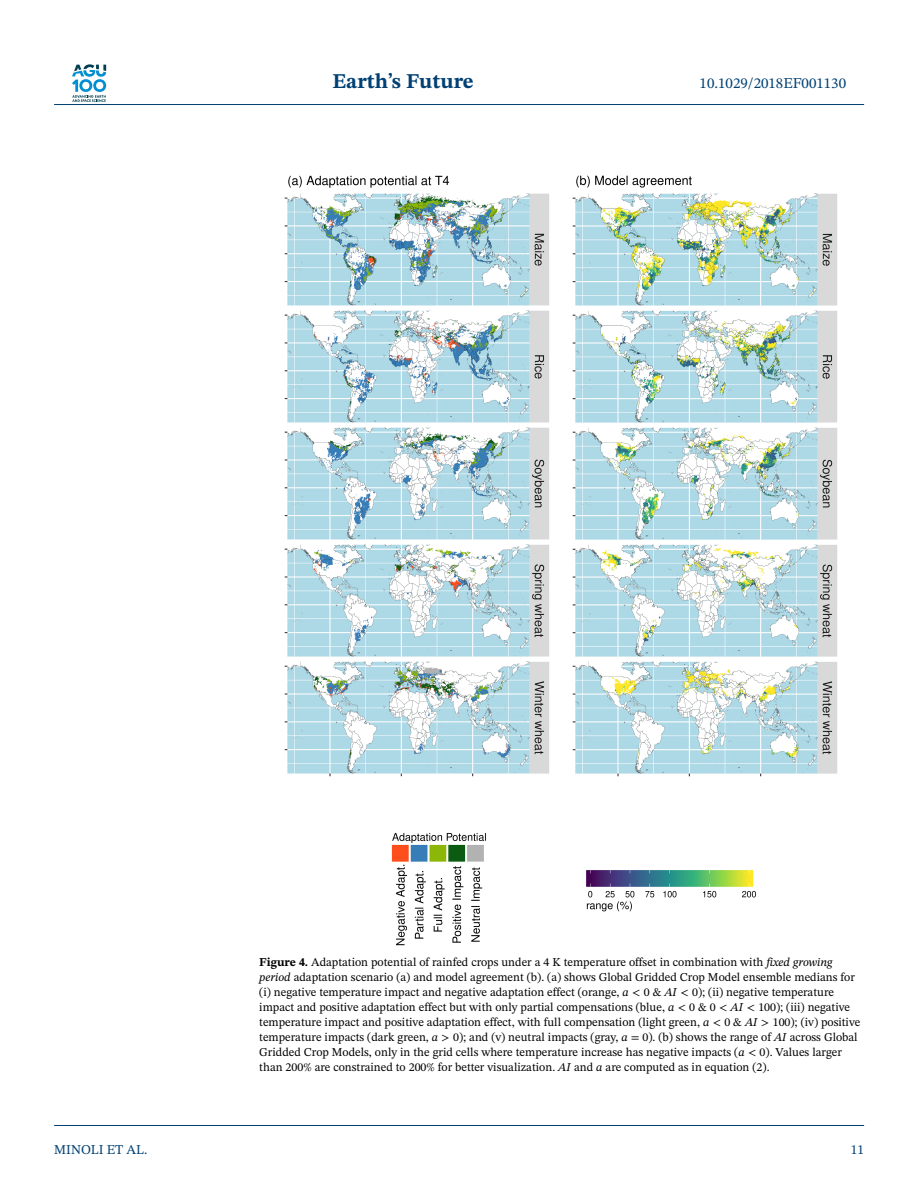
<style>
.page{position:relative;width:918px;height:1188px;background:#fff}
.page>*{position:absolute;margin:0;border:0;box-sizing:border-box;transform-origin:0 0}
.t1{font:700 21px "STIX Two Text";color:#004073}
.t2{font:15px "STIX Two Text";color:#004073}
.t3{font:13.5px "STIX Two Text";color:#004073}
.t4{font:12px/15px "STIX Two Text";color:#000}
.s1{font-weight:700}
.s2{font-style:italic}
.s3{font-family:"STIX Math";font-style:italic}
.s4{font-family:"STIX Math"}
</style>
<div class="page">
<svg style="left:72px;top:64px;width:34px;height:38px"></svg>
<hr style="left:54px;top:104px;width:810px;height:1px;background:#004073">
<img style="left:285px;top:176px;width:552px;height:769px">
<hr style="left:54px;top:1125px;width:810px;height:1px;background:#004073">
<h1 class="t1" style="left:332px;top:73px;width:143px">Earth’s Future</h1>
<p class="t2" style="left:700px;top:77px;width:148px">10.1029/2018EF001130</p>
<p class="t4" style="left:259px;top:956px;width:603px"><span class="s1">Figure 4.</span> Adaptation potential of rainfed crops under a 4 K temperature offset in combination with <span class="s2">fixed growing period</span> adaptation scenario (a) and model agreement (b). (a) shows Global Gridded Crop Model ensemble medians for (i) negative temperature impact and negative adaptation effect (orange, <span class="s2">a</span> <span class="s3">&lt;</span> 0 &amp; <span class="s2">AI</span> <span class="s3">&lt;</span> 0); (ii) negative temperature impact and positive adaptation effect but with only partial compensations (blue, <span class="s2">a</span> <span class="s3">&lt;</span> 0 &amp; 0 <span class="s3">&lt;</span> <span class="s2">AI</span> <span class="s3">&lt;</span> 100); (iii) negative temperature impact and positive adaptation effect, with full compensation (light green, <span class="s2">a</span> <span class="s3">&lt;</span> 0 &amp; <span class="s2">AI</span> <span class="s3">&gt;</span> 100); (iv) positive temperature impacts (dark green, <span class="s2">a</span> <span class="s3">&gt;</span> 0); and (v) neutral impacts (gray, <span class="s2">a</span> <span class="s4">=</span> 0). (b) shows the range of <span class="s2">AI</span> across Global Gridded Crop Models, only in the grid cells where temperature increase has negative impacts (<span class="s2">a</span> <span class="s3">&lt;</span> 0). Values larger than 200% are constrained to 200% for better visualization. <span class="s2">AI</span> and <span class="s2">a</span> are computed as in equation (2).</p>
<p class="t3" style="left:54px;top:1144px;width:95px">MINOLI ET AL.</p>
<p class="t3" style="left:851px;top:1144px;width:15px">11</p>
</div>
